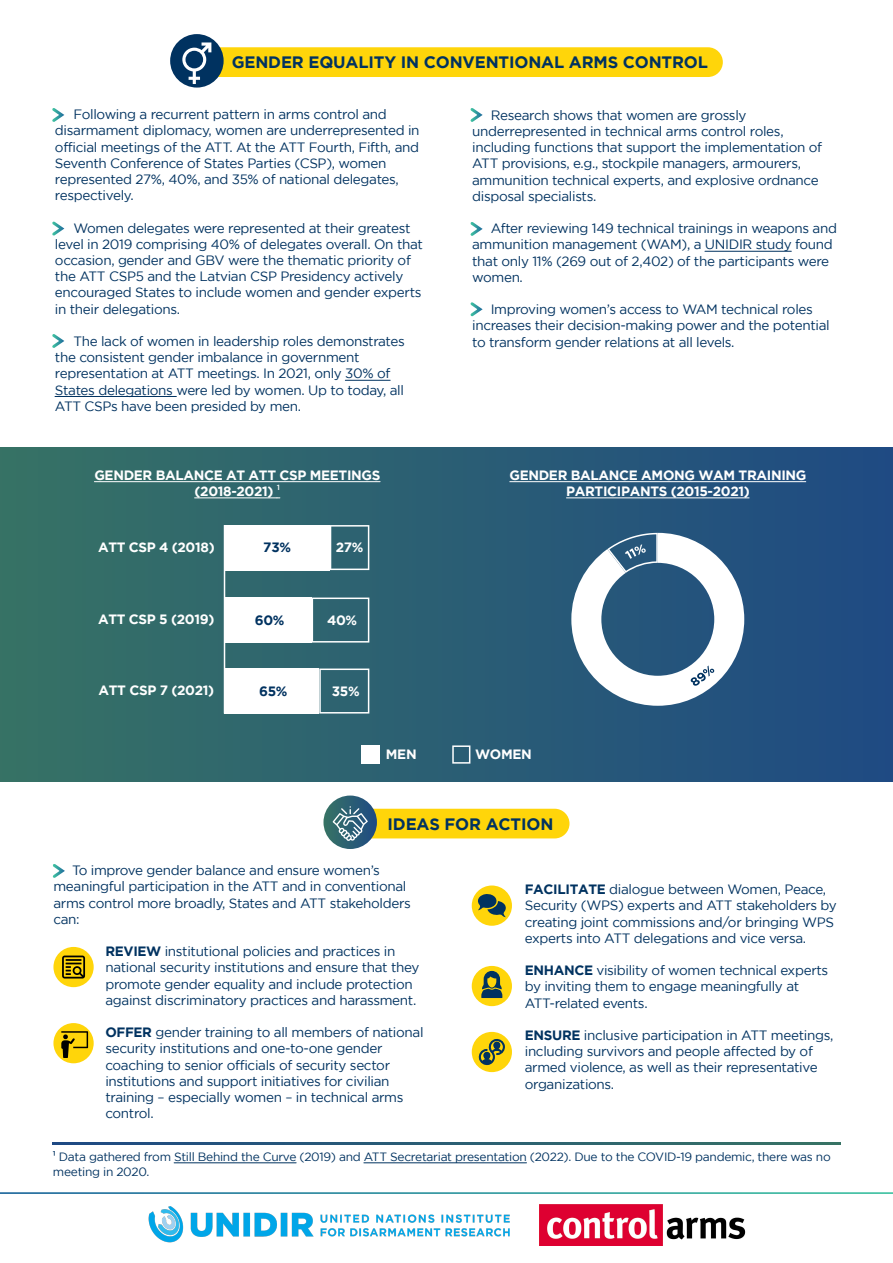
<style>
.page{position:relative;width:893px;height:1263px;background:#fff}
.page>*{position:absolute;margin:0;border:0;box-sizing:border-box;transform-origin:0 0}
.t1{font:700 16.5px "Gotham";letter-spacing:-.01em;color:#003260}
.t2{font:13.5px/16.2px "Gotham";letter-spacing:-.025em;color:#003260}
.t3{font:700 13.5px/16.2px "Gotham";letter-spacing:-.025em;color:#fff;text-align:center}
.t4{font:700 13.5px "Gotham";color:#003260}
.t5{font:12px/14.4px "Gotham";letter-spacing:-.025em;color:#003260}
.s1{font-family:"Myriad Pro";font-weight:400}
.s2{font-weight:700}
.s3{font-family:"Myriad Pro"}
</style>
<div class="page">
<svg style="left:0;top:1192px;width:893px;height:2px"></svg>
<img style="left:539px;top:1204px;width:207px;height:42px">
<img style="left:143px;top:1192px;width:377px;height:51px">
<div style="left:0;top:448px;width:893px;height:334px;background:linear-gradient(to right,#387365,#1f4a83)"></div>
<svg style="left:52px;top:864px;width:13px;height:14px"></svg>
<hr style="left:174px;top:1162px;width:122px;height:1px;background:#003260">
<hr style="left:364px;top:1162px;width:162px;height:1px;background:#003260">
<svg style="left:52px;top:1143px;width:789px;height:1px"></svg>
<hr style="left:345px;top:380px;width:45px;height:1px;background:#003260">
<hr style="left:55px;top:396px;width:121px;height:1px;background:#003260">
<svg style="left:52px;top:108px;width:13px;height:14px"></svg>
<svg style="left:52px;top:221px;width:13px;height:15px"></svg>
<svg style="left:52px;top:334px;width:13px;height:14px"></svg>
<hr style="left:705px;top:251px;width:86px;height:1px;background:#003260">
<svg style="left:470px;top:108px;width:13px;height:14px"></svg>
<svg style="left:470px;top:222px;width:13px;height:14px"></svg>
<svg style="left:470px;top:302px;width:13px;height:15px"></svg>
<hr style="left:94px;top:481px;width:286px;height:1px;background:#fff">
<hr style="left:195px;top:498px;width:82px;height:1px;background:#fff">
<svg style="left:323px;top:795px;width:54px;height:54px"></svg>
<svg style="left:333px;top:806px;width:236px;height:35px;background:#e0ca43"></svg>
<div style="left:170px;top:34px;width:54px;height:54px;background:#003260;border-radius:50%"></div>
<svg style="left:182px;top:42px;width:541px;height:42px"></svg>
<div style="left:224px;top:525px;width:106px;height:45px;background:#fff"></div>
<svg style="left:330px;top:525px;width:39px;height:45px;background:#467581"></svg>
<div style="left:224px;top:597px;width:88px;height:45px;background:#fff"></div>
<svg style="left:312px;top:597px;width:57px;height:45px;background:#40717d"></svg>
<div style="left:224px;top:668px;width:95px;height:45px;background:#fff"></div>
<svg style="left:319px;top:668px;width:50px;height:45px;background:#43727f"></svg>
<hr style="left:224px;top:525px;width:1px;height:188px;background:#fff">
<div style="left:361px;top:745px;width:19px;height:19px;background:#fff"></div>
<svg style="left:452px;top:745px;width:18px;height:19px"></svg>
<svg style="left:472px;top:1032px;width:40px;height:40px"></svg>
<div style="left:472px;top:966px;width:40px;height:40px;background:#ffd50a;border-radius:50%"></div>
<svg style="left:481px;top:971px;width:21px;height:27px"></svg>
<div style="left:472px;top:885px;width:40px;height:41px;background:#ffd50a;border-radius:50%"></div>
<svg style="left:478px;top:894px;width:28px;height:23px"></svg>
<div style="left:53px;top:1023px;width:41px;height:40px;background:#ffd50a;border-radius:50%"></div>
<svg style="left:61px;top:1031px;width:27px;height:27px"></svg>
<div style="left:53px;top:947px;width:41px;height:40px;background:#ffd50a;border-radius:50%"></div>
<svg style="left:62px;top:955px;width:23px;height:23px"></svg>
<hr style="left:509px;top:481px;width:297px;height:1px;background:#fff">
<hr style="left:566px;top:498px;width:183px;height:1px;background:#fff">
<svg style="left:571px;top:533px;width:173px;height:173px"></svg>
<p class="t1" style="left:232px;top:53px;width:478px">GENDER EQUALITY IN CONVENTIONAL ARMS CONTROL</p>
<p class="t2" style="left:55px;top:106px;width:366px;text-indent:19px">Following a recurrent pattern in arms control and disarmament diplomacy, women are underrepresented in official meetings of the ATT. At the ATT Fourth, Fifth, and Seventh Conference of States Parties (CSP), women represented 27%, 40%, and 35% of national delegates, respectively.</p>
<p class="t2" style="left:55px;top:220px;width:369px;text-indent:19px">Women delegates were represented at their greatest level in 2019 comprising 40% of delegates overall. On that occasion, gender and GBV were the thematic priority of the ATT CSP5 and the Latvian CSP Presidency actively encouraged States to include women and gender experts in their delegations.</p>
<p class="t2" style="left:55px;top:333px;width:351px;text-indent:19px">The lack of women in leadership roles demonstrates the consistent gender imbalance in government representation at ATT meetings. In 2021, only 30% of States delegations were led by women. Up to today, all ATT CSPs have been presided by men.</p>
<p class="t3" style="left:94px;top:467px;width:288px">GENDER BALANCE AT ATT CSP MEETINGS (2018-2021) <span class="s1">¹</span></p>
<p class="t3" style="left:98px;top:538px;width:118px">ATT CSP 4 (2018)</p>
<p class="t4" style="left:263px;top:539px;width:29px">73%</p>
<p class="t3" style="left:336px;top:538px;width:29px">27%</p>
<p class="t3" style="left:98px;top:611px;width:118px">ATT CSP 5 (2019)</p>
<p class="t4" style="left:255px;top:613px;width:31px">60%</p>
<p class="t3" style="left:327px;top:612px;width:32px">40%</p>
<p class="t3" style="left:99px;top:682px;width:117px">ATT CSP 7 (2021)</p>
<p class="t4" style="left:259px;top:684px;width:30px">65%</p>
<p class="t3" style="left:332px;top:683px;width:29px">35%</p>
<p class="t2" style="left:472px;top:107px;width:352px;text-indent:19px">Research shows that women are grossly underrepresented in technical arms control roles, including functions that support the implementation of ATT provisions, e.g., stockpile managers, armourers, ammunition technical experts, and explosive ordnance disposal specialists.</p>
<p class="t2" style="left:472px;top:220px;width:366px;text-indent:19px">After reviewing 149 technical trainings in weapons and ammunition management (WAM), a UNIDIR study found that only 11% (269 out of 2,402) of the participants were women.</p>
<p class="t2" style="left:472px;top:301px;width:359px;text-indent:19px">Improving women’s access to WAM technical roles increases their decision-making power and the potential to transform gender relations at all levels.</p>
<p class="t3" style="left:509px;top:467px;width:298px">GENDER BALANCE AMONG WAM TRAINING<br>PARTICIPANTS (2015-2021)</p>
<p class="t3" style="left:386px;top:745px;width:32px">MEN</p>
<p class="t3" style="left:475px;top:745px;width:58px">WOMEN</p>
<p class="t1" style="left:388px;top:814px;width:167px">IDEAS FOR ACTION</p>
<p class="t2" style="left:53px;top:862px;width:359px;text-indent:19px">To improve gender balance and ensure women’s meaningful participation in the ATT and in conventional arms control more broadly, States and ATT stakeholders can:</p>
<p class="t2" style="left:105px;top:943px;width:316px"><span class="s2">REVIEW</span> institutional policies and practices in national security institutions and ensure that they promote gender equality and include protection against discriminatory practices and harassment.</p>
<p class="t2" style="left:105px;top:1024px;width:320px"><span class="s2">OFFER</span> gender training to all members of national security institutions and one-to-one gender coaching to senior officials of security sector institutions and support initiatives for civilian training – especially women – in technical arms control.</p>
<p class="t2" style="left:525px;top:881px;width:314px"><span class="s2">FACILITATE</span> dialogue between Women, Peace, Security (WPS) experts and ATT stakeholders by creating joint commissions and/or bringing WPS experts into ATT delegations and vice versa.</p>
<p class="t2" style="left:525px;top:962px;width:305px"><span class="s2">ENHANCE</span> visibility of women technical experts by inviting them to engage meaningfully at<br>ATT-related events.</p>
<p class="t2" style="left:525px;top:1027px;width:310px"><span class="s2">ENSURE</span> inclusive participation in ATT meetings, including survivors and people affected by of armed violence, as well as their representative organizations.</p>
<p class="t5" style="left:53px;top:1149px;width:779px"><span class="s3">¹</span> Data gathered from Still Behind the Curve (2019) and ATT Secretariat presentation (2022). Due to the COVID-19 pandemic, there was no meeting in 2020.</p>
</div>
